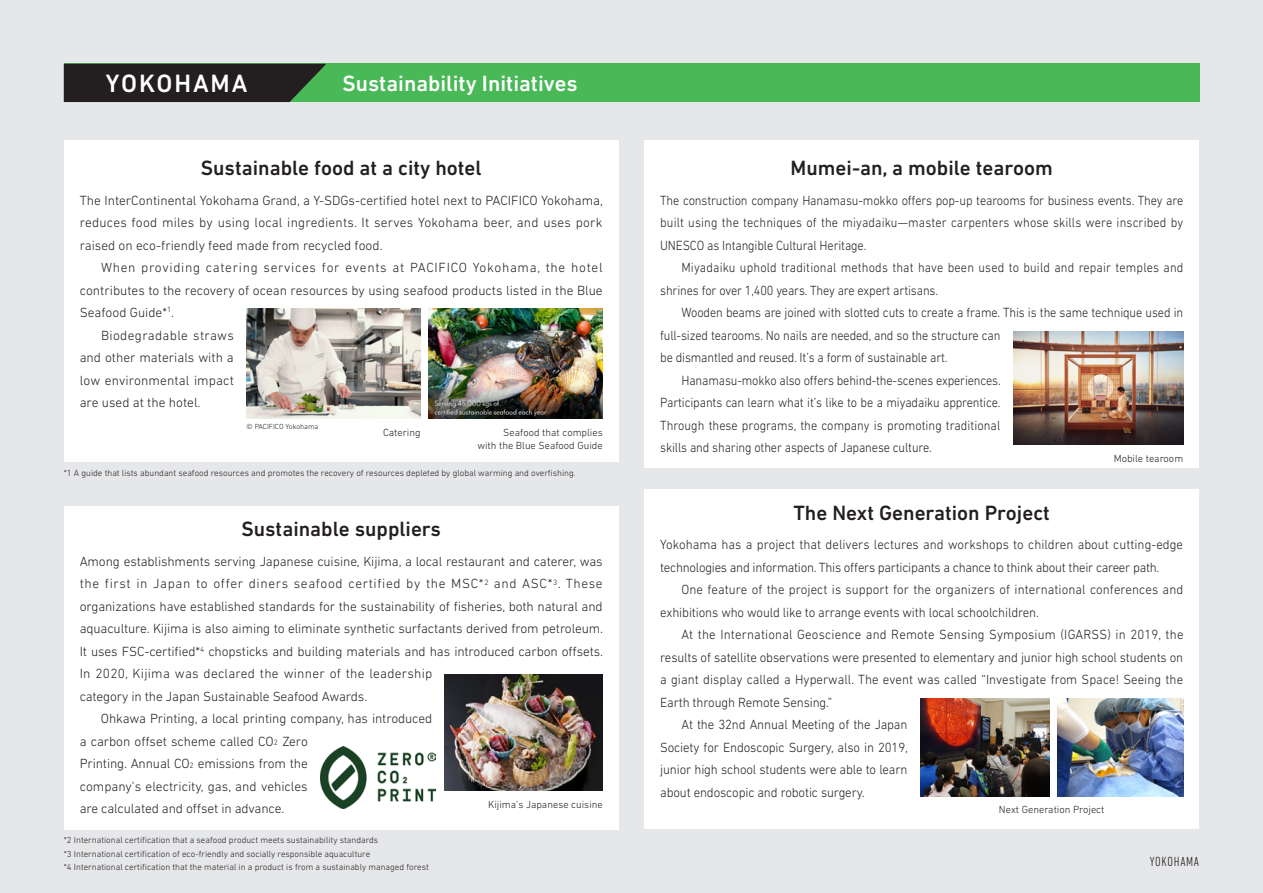
<style>
.page{position:relative;width:1263px;height:893px;background:#e6e7e9}
.page>*{position:absolute;margin:0;border:0;box-sizing:border-box;transform-origin:0 0}
.t1{font:500 25.5px "DIN Next LT Pro";letter-spacing:.075em;color:#fff}
.t2{font:500 22.5px "DIN Next LT Pro";color:#fff}
.t3{font:500 21px "DIN Next LT Pro";color:#231f20}
.t4{font:300 13.5px/22.5px "DIN Next LT Pro";letter-spacing:-.01em;color:#231f20;text-align:justify}
.t5{font:300 13.5px/22.5px "DIN Next LT Pro";letter-spacing:-.01em;color:#231f20;scale:.96 1}
.t6{font:300 13.5px/22.5px "DIN Next LT Pro";letter-spacing:-.01em;color:#231f20;text-align:justify;scale:.92 1}
.t7{font:300 13.5px/22.5px "DIN Next LT Pro";letter-spacing:.01em;color:#231f20;scale:.92 1}
.t8{font:300 13.5px "DIN Next LT Pro";letter-spacing:.015em;color:#231f20;scale:.96 1}
.t9{font:300 13.5px "DIN Next LT Pro";letter-spacing:.045em;color:#231f20}
.t10{font:300 13.5px "DIN Next LT Pro";letter-spacing:.05em;color:#231f20}
.t11{font:300 13.5px "DIN Next LT Pro";letter-spacing:.02em;color:#231f20}
.t12{font:300 13.5px "DIN Next LT Pro";letter-spacing:.01em;color:#231f20}
.t13{font:300 13.5px "DIN Next LT Pro";letter-spacing:.025em;color:#231f20}
.t14{font:300 condensed 13.5px "DIN Next LT Pro";letter-spacing:.05em;color:#231f20}
.t15{font:300 10.5px/13.5px "DIN Next LT Pro";color:#231f20;text-align:right}
.t16{font:300 9px/13.5px "DIN Next LT Pro";color:#231f20}
.t17{font:300 7.5px "DIN Next LT Pro";color:#231f20}
.s1{font-size:7.8px}
</style>
<div class="page">
<div style="left:64px;top:64px;width:1135px;height:38px;background:#49b857"></div>
<div style="left:64px;top:64px;width:262px;height:38px;background:#231f20"></div>
<div style="left:64px;top:140px;width:555px;height:322px;background:#fff"></div>
<div style="left:644px;top:140px;width:555px;height:328px;background:#fff"></div>
<img style="left:1013px;top:332px;width:170px;height:112px">
<img style="left:247px;top:308px;width:174px;height:111px">
<img style="left:429px;top:308px;width:174px;height:111px">
<div style="left:64px;top:506px;width:555px;height:323px;background:#fff"></div>
<div style="left:644px;top:490px;width:555px;height:339px;background:#fff"></div>
<img style="left:445px;top:674px;width:158px;height:117px">
<img style="left:321px;top:747px;width:115px;height:61px">
<img style="left:920px;top:699px;width:130px;height:97px">
<img style="left:1057px;top:699px;width:126px;height:97px">
<h1 class="t1" style="left:106px;top:68px;width:143px">YOKOHAMA</h1>
<h2 class="t2" style="left:343px;top:70px;width:237px">Sustainability Initiatives</h2>
<h3 class="t3" style="left:201px;top:156px;width:282px">Sustainable food at a city hotel</h3>
<p class="t4" style="left:80px;top:189px;width:525px">The InterContinental Yokohama Grand, a Y-SDGs-certified hotel next to PACIFICO Yokohama, reduces food miles by using local ingredients. It serves Yokohama beer, and uses pork raised on eco-friendly feed made from recycled food.</p>
<p class="t10" style="left:101px;top:260px;width:503px">When providing catering services for events at PACIFICO Yokohama, the hotel</p>
<p class="t4" style="left:80px;top:279px;width:524px">contributes to the recovery of ocean resources by using seafood products listed in the Blue</p>
<p class="t4" style="left:80px;top:301px;width:96px">Seafood Guide*<sup>1</sup>.</p>
<p class="t13" style="left:101px;top:327px;width:134px">Biodegradable straws</p>
<p class="t4" style="left:80px;top:346px;width:156px">and other materials with a</p>
<p class="t12" style="left:80px;top:372px;width:156px">low environmental impact</p>
<p class="t4" style="left:80px;top:391px;width:122px">are used at the hotel.</p>
<p class="t17" style="left:247px;top:423px;width:73px">© PACIFICO Yokohama</p>
<p class="t15" style="left:383px;top:425px;width:39px">Catering</p>
<p class="t15" style="left:477px;top:425px;width:127px">Seafood that complies<br>with the Blue Seafood Guide</p>
<p class="t16" style="left:64px;top:466px;width:513px">*1 A guide that lists abundant seafood resources and promotes the recovery of resources depleted by global warming and overfishing.</p>
<h3 class="t3" style="left:241px;top:517px;width:201px">Sustainable suppliers</h3>
<p class="t4" style="left:80px;top:550px;width:525px">Among establishments serving Japanese cuisine, Kijima, a local restaurant and caterer, was</p>
<p class="t9" style="left:80px;top:576px;width:524px">the first in Japan to offer diners seafood certified by the MSC*<sup>2</sup> and ASC*<sup>3</sup>. These</p>
<p class="t4" style="left:80px;top:595px;width:524px">organizations have established standards for the sustainability of fisheries, both natural and</p>
<p class="t4" style="left:80px;top:617px;width:525px">aquaculture. Kijima is also aiming to eliminate synthetic surfactants derived from petroleum.</p>
<p class="t4" style="left:80px;top:640px;width:525px">It uses FSC-certified*<sup>4</sup> chopsticks and building materials and has introduced carbon offsets.</p>
<p class="t11" style="left:80px;top:666px;width:354px">In 2020, Kijima was declared the winner of the leadership</p>
<p class="t4" style="left:80px;top:685px;width:289px">category in the Japan Sustainable Seafood Awards.</p>
<p class="t4" style="left:101px;top:707px;width:333px">Ohkawa Printing, a local printing company, has introduced</p>
<p class="t4" style="left:80px;top:730px;width:230px">a carbon offset scheme called CO<span class="s1">2</span> Zero</p>
<p class="t4" style="left:80px;top:752px;width:230px">Printing. Annual CO<span class="s1">2</span> emissions from the</p>
<p class="t4" style="left:80px;top:775px;width:229px">company’s electricity, gas, and vehicles</p>
<p class="t4" style="left:80px;top:797px;width:206px">are calculated and offset in advance.</p>
<p class="t15" style="left:488px;top:797px;width:116px">Kijima’s Japanese cuisine</p>
<p class="t16" style="left:64px;top:833px;width:367px">*2 International certification that a seafood product meets sustainability standards<br>*3 International certification of eco-friendly and socially responsible aquaculture<br>*4 International certification that the material in a product is from a sustainably managed forest</p>
<h3 class="t3" style="left:791px;top:156px;width:264px">Mumei-an, a mobile tearoom</h3>
<p class="t6" style="left:660px;top:189px;width:570px">The construction company Hanamasu-mokko offers pop-up tearooms for business events. They are built using the techniques of the miyadaiku—master carpenters whose skills were inscribed by UNESCO as Intangible Cultural Heritage.</p>
<p class="t7" style="left:660px;top:256px;width:570px;text-indent:21px">Miyadaiku uphold traditional methods that have been used to build and repair temples and shrines for over 1,400 years. They are expert artisans.</p>
<p class="t6" style="left:681px;top:301px;width:547px">Wooden beams are joined with slotted cuts to create a frame. This is the same technique used in</p>
<p class="t6" style="left:660px;top:324px;width:371px">full-sized tearooms. No nails are needed, and so the structure can</p>
<p class="t6" style="left:660px;top:346px;width:314px">be dismantled and reused. It’s a form of sustainable art.</p>
<p class="t6" style="left:681px;top:369px;width:349px">Hanamasu-mokko also offers behind-the-scenes experiences.</p>
<p class="t6" style="left:660px;top:391px;width:372px">Participants can learn what it’s like to be a miyadaiku apprentice.</p>
<p class="t6" style="left:660px;top:414px;width:371px">Through these programs, the company is promoting traditional</p>
<p class="t6" style="left:660px;top:436px;width:297px">skills and sharing other aspects of Japanese culture.</p>
<p class="t15" style="left:1114px;top:451px;width:71px">Mobile tearoom</p>
<h3 class="t3" style="left:793px;top:501px;width:258px">The Next Generation Project</h3>
<p class="t5" style="left:660px;top:533px;width:546px">Yokohama has a project that delivers lectures and workshops to children about cutting-edge technologies and information. This offers participants a chance to think about their career path.</p>
<p class="t5" style="left:660px;top:578px;width:546px;text-indent:21px">One feature of the project is support for the organizers of international conferences and exhibitions who would like to arrange events with local schoolchildren.</p>
<p class="t8" style="left:681px;top:627px;width:524px">At the International Geoscience and Remote Sensing Symposium (IGARSS) in 2019, the</p>
<p class="t5" style="left:660px;top:646px;width:546px">results of satellite observations were presented to elementary and junior high school students on</p>
<p class="t5" style="left:660px;top:668px;width:546px">a giant display called a Hyperwall. The event was called “Investigate from Space! Seeing the</p>
<p class="t5" style="left:660px;top:691px;width:181px">Earth through Remote Sensing.”</p>
<p class="t5" style="left:681px;top:713px;width:237px">At the 32nd Annual Meeting of the Japan</p>
<p class="t5" style="left:660px;top:736px;width:260px">Society for Endoscopic Surgery, also in 2019,</p>
<p class="t5" style="left:660px;top:758px;width:259px">junior high school students were able to learn</p>
<p class="t5" style="left:660px;top:781px;width:214px">about endoscopic and robotic surgery.</p>
<p class="t15" style="left:999px;top:803px;width:107px">Next Generation Project</p>
<p class="t14" style="left:1150px;top:854px;width:51px">YOKOHAMA</p>
</div>
